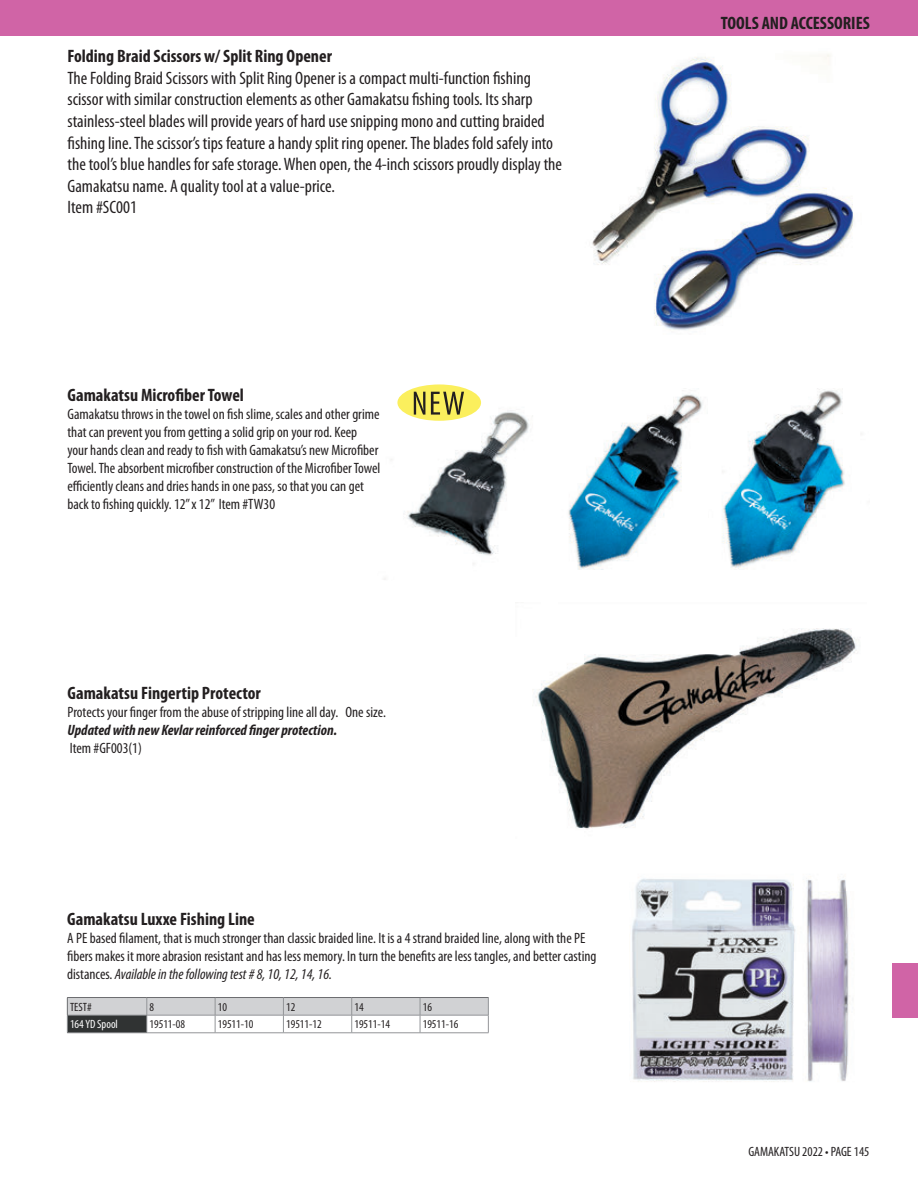
<style>
.page{position:relative;width:918px;height:1188px;background:#fff}
.page>*{position:absolute;margin:0;border:0;box-sizing:border-box;transform-origin:0 0}
.t1{font:condensed 18px/21.6px "Myriad Pro";color:#231f20}
.t2{font:700 condensed 18px "Myriad Pro";color:#231f20}
.t3{font:condensed 15px/18px "Myriad Pro";color:#231f20}
.t4{font:italic 700 condensed 15px "Myriad Pro";color:#231f20}
.t5{font:condensed 13.5px "Myriad Pro";color:#231f20}
.t6{font:condensed 12px "Myriad Pro";color:#231f20}
.t7{font:condensed 12px "Myriad Pro";color:#fff}
.s1{font-style:italic}
</style>
<div class="page">
<div style="left:0;top:0;width:918px;height:36px;background:#d064a6"></div>
<div style="left:892px;top:963px;width:26px;height:54px;background:#d064a6"></div>
<img style="left:592px;top:54px;width:262px;height:276px">
<hr style="left:67px;top:1033px;width:80px;height:1px;background:#939598">
<hr style="left:147px;top:1033px;width:68px;height:1px;background:#939598">
<hr style="left:215px;top:1033px;width:68px;height:1px;background:#939598">
<hr style="left:283px;top:1033px;width:69px;height:1px;background:#939598">
<hr style="left:352px;top:1033px;width:68px;height:1px;background:#939598">
<hr style="left:420px;top:1033px;width:69px;height:1px;background:#939598">
<hr style="left:67px;top:997px;width:80px;height:1px;background:#6c6d70">
<svg style="left:67px;top:998px;width:422px;height:35px"></svg>
<hr style="left:147px;top:997px;width:68px;height:1px;background:#6c6d70">
<hr style="left:215px;top:997px;width:68px;height:1px;background:#6c6d70">
<hr style="left:283px;top:997px;width:69px;height:1px;background:#6c6d70">
<hr style="left:352px;top:997px;width:68px;height:1px;background:#6c6d70">
<hr style="left:420px;top:997px;width:69px;height:1px;background:#6c6d70">
<img style="left:632px;top:878px;width:217px;height:204px">
<img style="left:535px;top:628px;width:322px;height:201px">
<img style="left:384px;top:399px;width:145px;height:181px">
<img style="left:722px;top:388px;width:123px;height:182px">
<div style="left:397px;top:384px;width:84px;height:37px;background:#fbef5d;border-radius:50%"></div>
<svg style="left:414px;top:392px;width:11px;height:23px"></svg>
<svg style="left:431px;top:392px;width:33px;height:23px"></svg>
<img style="left:568px;top:390px;width:135px;height:180px">
<p class="t2" style="left:68px;top:46px;width:266px">Folding Braid Scissors w/ Split Ring Opener</p>
<p class="t1" style="left:68px;top:67px;width:496px">The Folding Braid Scissors with Split Ring Opener is a compact multi-function fishing scissor with similar construction elements as other Gamakatsu fishing tools. Its sharp stainless-steel blades will provide years of hard use snipping mono and cutting braided fishing line. The scissor’s tips feature a handy split ring opener. The blades fold safely into the tool’s blue handles for safe storage. When open, the 4-inch scissors proudly display the Gamakatsu name. A quality tool at a value-price.<br>Item #SC001</p>
<p class="t2" style="left:68px;top:385px;width:178px">Gamakatsu Microfiber Towel</p>
<p class="t3" style="left:68px;top:406px;width:314px">Gamakatsu throws in the towel on fish slime, scales and other grime that can prevent you from getting a solid grip on your rod. Keep your hands clean and ready to fish with Gamakatsu’s new Microfiber Towel. The absorbent microfiber construction of the Microfiber Towel efficiently cleans and dries hands in one pass, so that you can get back to fishing quickly. 12” x 12” Item #TW30</p>
<p class="t2" style="left:68px;top:683px;width:195px">Gamakatsu Fingertip Protector</p>
<p class="t3" style="left:68px;top:704px;width:320px">Protects your finger from the abuse of stripping line all day. One size.</p>
<p class="t4" style="left:68px;top:722px;width:271px">Updated with new Kevlar reinforced finger protection.</p>
<p class="t3" style="left:70px;top:740px;width:73px">Item #GF003(1)</p>
<p class="t2" style="left:67px;top:909px;width:189px">Gamakatsu Luxxe Fishing Line</p>
<p class="t3" style="left:67px;top:929px;width:531px">A PE based filament, that is much stronger than classic braided line. It is a 4 strand braided line, along with the PE fibers makes it more abrasion resistant and has less memory. In turn the benefits are less tangles, and better casting distances. <span class="s1">Available in the following test # 8, 10, 12, 14, 16.</span></p>
<p class="t6" style="left:70px;top:1000px;width:23px">TEST#</p>
<p class="t6" style="left:150px;top:1000px;width:6px">8</p>
<p class="t6" style="left:218px;top:1000px;width:11px">10</p>
<p class="t6" style="left:286px;top:1000px;width:11px">12</p>
<p class="t6" style="left:354px;top:1000px;width:11px">14</p>
<p class="t6" style="left:423px;top:1000px;width:11px">16</p>
<p class="t7" style="left:70px;top:1018px;width:49px">164 YD Spool</p>
<p class="t6" style="left:149px;top:1018px;width:37px">19511-08</p>
<p class="t6" style="left:218px;top:1018px;width:37px">19511-10</p>
<p class="t6" style="left:286px;top:1018px;width:37px">19511-12</p>
<p class="t6" style="left:354px;top:1018px;width:37px">19511-14</p>
<p class="t6" style="left:423px;top:1018px;width:37px">19511-16</p>
<p class="t2" style="left:721px;top:13px;width:151px">TOOLS AND ACCESSORIES</p>
<p class="t5" style="left:748px;top:1144px;width:122px">GAMAKATSU 2022 • PAGE 145</p>
</div>
